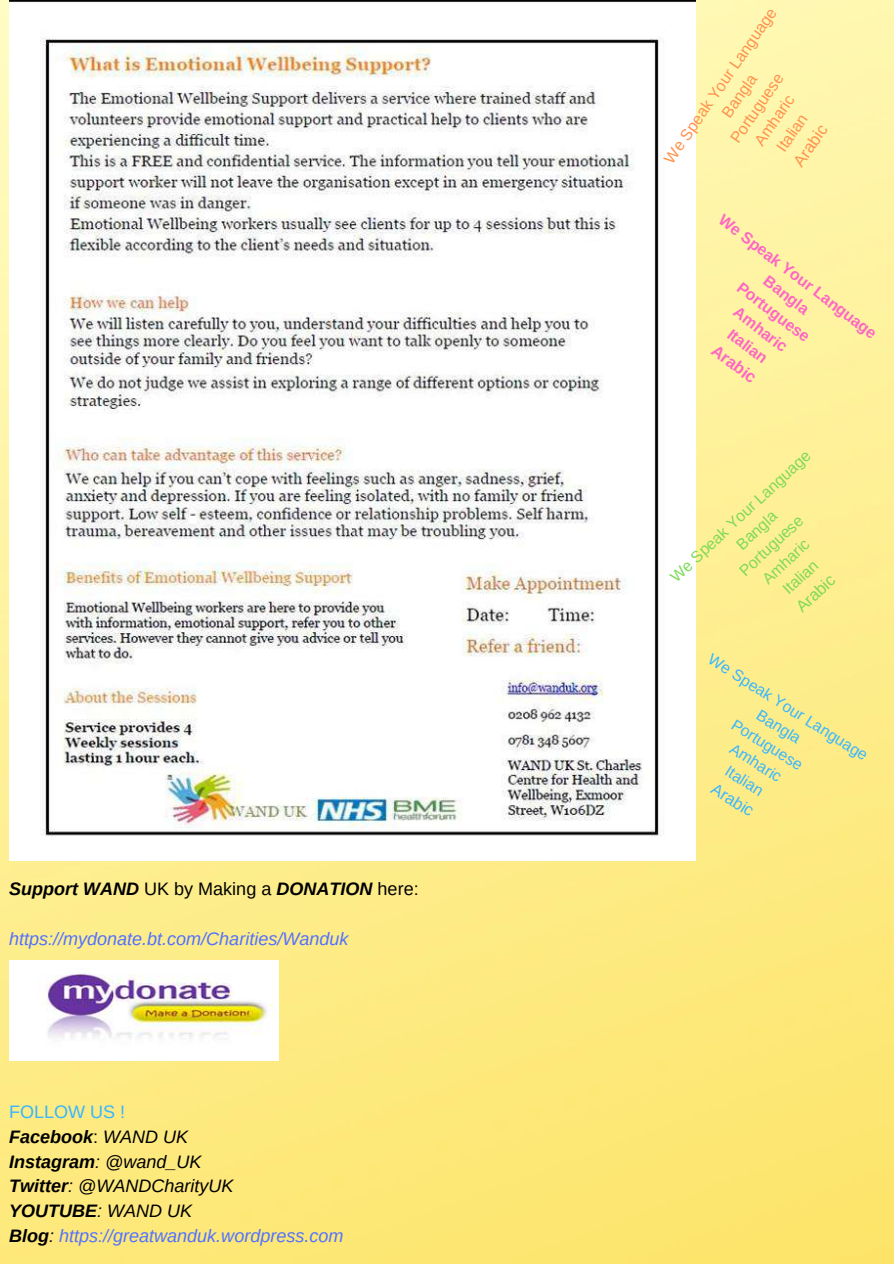
<style>
.page{position:relative;width:894px;height:1264px;background:#fff}
.page>*{position:absolute;margin:0;border:0;box-sizing:border-box;transform-origin:0 0}
.t1{font:italic 18px/24.8px "Arimo";color:#000}
.t2{font:italic 18px "Arimo";color:#5271ff}
.t3{font:italic 700 18px "Arimo";color:#000}
.t4{font:700 16.5px "Arimo";color:#ff66c4}
.t5{font:16.5px "Arimo";color:#ff914d}
.t6{font:16.5px "Arimo";color:#7ed957}
.t7{font:16.5px "Arimo";color:#38b6ff}
.t8{font:700 15.75px/21.5px "Arimo";color:#ff66c4;text-align:center}
.t9{font:15.75px/21.5px "Arimo";color:#ff914d;text-align:center}
.t10{font:15.75px/21.5px "Arimo";color:#7ed957;text-align:center}
.t11{font:15.75px/21.5px "Arimo";color:#38b6ff;text-align:center}
.s1{font-weight:400;font-style:normal}
.s2{font-style:normal;color:#38b6ff}
.s3{font-weight:700}
.s4{font-style:normal}
.s5{color:#5271ff}
</style>
<div class="page">
<img style="left:0;top:0;width:893px;height:1263px">
<img style="left:9px;top:0;width:686px;height:860px">
<img style="left:9px;top:960px;width:269px;height:100px">
<p class="t3" style="left:9px;top:878px;width:411px">Support WAND <span class="s1">UK by Making a</span> DONATION <span class="s1">here:</span></p>
<p class="t2" style="left:9px;top:928px;width:341px">https://mydonate.bt.com/Charities/Wanduk</p>
<p class="t1" style="left:9px;top:1099px;width:336px"><span class="s2">FOLLOW US !<br></span><span class="s3">Facebook</span><span class="s4">:</span> WAND UK<br><span class="s3">Instagram</span>: @wand_UK<br><span class="s3">Twitter</span>: @WANDCharityUK<br><span class="s3">YOUTUBE</span>: WAND UK<br><span class="s3">Blog</span>: <span class="s5">https://greatwanduk.wordpress.com</span></p>
<p class="t9" style="left:658px;top:155px;width:186px;rotate:-55deg">We Speak Your Language<br>Bangla<br>Portuguese<br>Amharic<br>Italian</p>
<p class="t5" style="left:789px;top:159px;width:48px;rotate:-55deg">Arabic</p>
<p class="t8" style="left:726px;top:210px;width:195px;rotate:37deg">We Speak Your Language<br>Bangla<br>Portuguese<br>Amharic<br>Italian</p>
<p class="t4" style="left:718px;top:341px;width:53px;rotate:37deg">Arabic</p>
<p class="t10" style="left:665px;top:571px;width:186px;rotate:-43deg">We Speak Your Language<br>Bangla<br>Portuguese<br>Amharic<br>Italian</p>
<p class="t6" style="left:792px;top:602px;width:48px;rotate:-43deg">Arabic</p>
<p class="t11" style="left:715px;top:649px;width:186px;rotate:32deg">We Speak Your Language<br>Bangla<br>Portuguese<br>Amharic<br>Italian</p>
<p class="t7" style="left:717px;top:779px;width:48px;rotate:32deg">Arabic</p>
</div>
